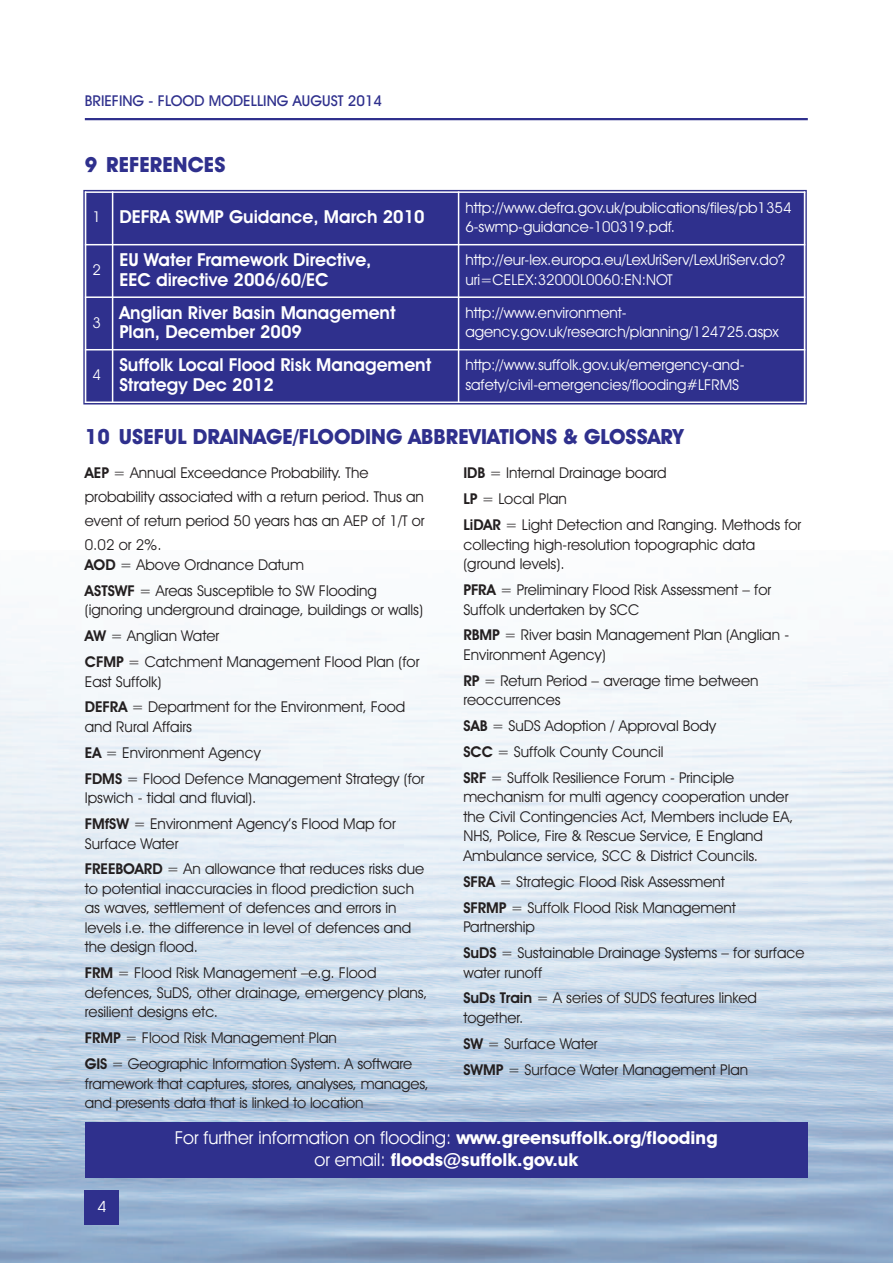
<style>
.page{position:relative;width:893px;height:1263px;background:#fff}
.page>*{position:absolute;margin:0;border:0;box-sizing:border-box;transform-origin:0 0}
.t1{font:700 21px "Avant Garde IT Cby BT";color:#2f308d}
.t2{font:600 18px/19.5px "Avant Garde IT Cby BT";color:#fff}
.t3{font:700 18px/21.6px "Avant Garde IT Cby BT";color:#fff;text-align:center}
.t4{font:15px/26px "Avant Garde IT Cby BT";color:#231f20}
.t5{font:15px/19.5px "Avant Garde IT Cby BT";color:#fff}
.t6{font:500 15px "Avant Garde IT Cby BT";color:#2f308d}
.t7{font:15px "Avant Garde";color:#fff}
.s1{font-weight:400;font-size:15px}
.s2{font-weight:600}
.s3{font-weight:400}
</style>
<div class="page">
<img style="left:0;top:606px;width:892px;height:657px">
<hr style="left:85px;top:118px;width:723px;height:2px;background:#2f308d">
<div style="left:85px;top:1191px;width:34px;height:34px;background:#2f308d"></div>
<div style="left:85px;top:1123px;width:723px;height:55px;background:#2f308d"></div>
<div style="left:85px;top:191px;width:28px;height:54px;background:#2f308d"></div>
<div style="left:113px;top:191px;width:346px;height:54px;background:#2f308d"></div>
<div style="left:459px;top:191px;width:346px;height:54px;background:#2f308d"></div>
<div style="left:85px;top:245px;width:28px;height:52px;background:#2f308d"></div>
<div style="left:113px;top:245px;width:346px;height:52px;background:#2f308d"></div>
<div style="left:459px;top:245px;width:346px;height:52px;background:#2f308d"></div>
<div style="left:85px;top:297px;width:28px;height:53px;background:#2f308d"></div>
<div style="left:113px;top:297px;width:346px;height:53px;background:#2f308d"></div>
<div style="left:459px;top:297px;width:346px;height:53px;background:#2f308d"></div>
<div style="left:85px;top:350px;width:28px;height:53px;background:#2f308d"></div>
<div style="left:113px;top:350px;width:346px;height:53px;background:#2f308d"></div>
<div style="left:459px;top:350px;width:346px;height:53px;background:#2f308d"></div>
<hr style="left:85px;top:191px;width:1px;height:212px;background:#fff">
<hr style="left:112px;top:191px;width:1px;height:212px;background:#fff">
<hr style="left:458px;top:191px;width:1px;height:212px;background:#fff">
<hr style="left:804px;top:191px;width:1px;height:212px;background:#fff">
<hr style="left:85px;top:191px;width:720px;height:2px;background:#fff">
<hr style="left:85px;top:244px;width:720px;height:1px;background:#fff">
<hr style="left:85px;top:296px;width:720px;height:2px;background:#fff">
<hr style="left:85px;top:349px;width:720px;height:1px;background:#fff">
<hr style="left:85px;top:402px;width:720px;height:1px;background:#fff">
<p class="t6" style="left:85px;top:96px;width:299px">BRIEFING - FLOOD MODELLING AUGUST 2014</p>
<h1 class="t1" style="left:85px;top:157px;width:142px">9 REFERENCES</h1>
<p class="t2" style="left:92px;top:209px;width:334px"><span class="s1">1</span> DEFRA SWMP Guidance, March 2010</p>
<p class="t5" style="left:465px;top:199px;width:328px">http://www.defra.gov.uk/publications/files/pb1354<br>6-swmp-guidance-100319.pdf.</p>
<p class="t5" style="left:92px;top:261px;width:10px">2</p>
<p class="t2" style="left:119px;top:252px;width:254px">EU Water Framework Directive,<br>EEC directive 2006/60/EC</p>
<p class="t5" style="left:465px;top:252px;width:321px">http://eur-lex.europa.eu/LexUriServ/LexUriServ.do? uri=CELEX:32000L0060:EN:NOT</p>
<p class="t5" style="left:92px;top:314px;width:10px">3</p>
<p class="t2" style="left:119px;top:304px;width:278px">Anglian River Basin Management<br>Plan, December 2009</p>
<p class="t5" style="left:465px;top:304px;width:315px">http://www.environment&shy;agency.gov.uk/research/planning/124725.aspx</p>
<p class="t5" style="left:92px;top:367px;width:10px">4</p>
<p class="t2" style="left:119px;top:357px;width:313px">Suffolk Local Flood Risk Management<br>Strategy Dec 2012</p>
<p class="t5" style="left:465px;top:357px;width:281px">http://www.suffolk.gov.uk/emergency-and&shy;safety/civil-emergencies/flooding#LFRMS</p>
<h1 class="t1" style="left:85px;top:429px;width:600px">10 USEFUL DRAINAGE/FLOODING ABBREVIATIONS &amp; GLOSSARY</h1>
<p class="t4" style="left:85px;top:463px;width:341px;line-height:24px"><span class="s2">AEP</span> = Annual Exceedance Probability. The probability associated with a return period. Thus an event of return period 50 years has an AEP of 1/T or 0.02 or 2%.</p>
<p class="t4" style="left:85px;top:553px;width:293px"><span class="s2">AOD</span> = Above Ordnance Datum<br><span class="s2">ASTSWF</span> = Areas Susceptible to SW Flooding</p>
<p class="t4" style="left:85px;top:599px;width:340px">(ignoring underground drainage, buildings or walls)<br><span class="s2">AW</span> = Anglian Water<br><span class="s2">CFMP</span> = Catchment Management Flood Plan (for</p>
<p class="t4" style="left:85px;top:670px;width:322px">East Suffolk)<br><span class="s2">DEFRA</span> = Department for the Environment, Food</p>
<p class="t4" style="left:85px;top:715px;width:341px">and Rural Affairs<br><span class="s2">EA</span> = Environment Agency<br><span class="s2">FDMS</span> = Flood Defence Management Strategy (for</p>
<p class="t4" style="left:85px;top:786px;width:312px">Ipswich - tidal and fluvial).<br><span class="s2">FMfSW</span> = Environment Agency’s Flood Map for</p>
<p class="t4" style="left:85px;top:832px;width:341px">Surface Water<br><span class="s2">FREEBOARD</span> = An allowance that reduces risks due</p>
<p class="t4" style="left:85px;top:880px;width:331px;line-height:19.5px">to potential inaccuracies in flood prediction such as waves, settlement of defences and errors in levels i.e. the difference in level of defences and the design flood.</p>
<p class="t4" style="left:85px;top:965px;width:344px;line-height:19.5px"><span class="s2">FRM</span> = Flood Risk Management –e.g. Flood defences, SuDS, other drainage, emergency plans, resilient designs etc.</p>
<p class="t4" style="left:85px;top:1027px;width:329px"><span class="s2">FRMP</span> = Flood Risk Management Plan<br><span class="s2">GIS</span> = Geographic Information System. A software</p>
<p class="t4" style="left:85px;top:1075px;width:345px;line-height:19.5px">framework that captures, stores, analyses, manages, and presents data that is linked to location</p>
<p class="t4" style="left:463px;top:462px;width:339px"><span class="s2">IDB</span> = Internal Drainage board<br><span class="s2">LP</span> = Local Plan<br><span class="s2">LiDAR</span> = Light Detection and Ranging. Methods for</p>
<p class="t4" style="left:463px;top:536px;width:293px;line-height:19.5px">collecting high-resolution topographic data (ground levels).</p>
<p class="t4" style="left:463px;top:582px;width:309px;line-height:19.5px"><span class="s2">PFRA</span> = Preliminary Flood Risk Assessment – for<br>Suffolk undertaken by SCC</p>
<p class="t4" style="left:463px;top:627px;width:327px;line-height:19.5px"><span class="s2">RBMP</span> = River basin Management Plan (Anglian -<br>Environment Agency)</p>
<p class="t4" style="left:463px;top:672px;width:297px;line-height:19.5px"><span class="s2">RP</span> = Return Period – average time between reoccurrences</p>
<p class="t4" style="left:463px;top:714px;width:272px"><span class="s2">SAB</span> = SuDS Adoption / Approval Body<br><span class="s2">SCC</span> = Suffolk County Council<br><span class="s2">SRF</span> = Suffolk Resilience Forum - Principle</p>
<p class="t4" style="left:463px;top:789px;width:331px;line-height:19.5px">mechanism for multi agency cooperation under the Civil Contingencies Act, Members include EA, NHS, Police, Fire &amp; Rescue Service, E England Ambulance service, SCC &amp; District Councils.</p>
<p class="t4" style="left:463px;top:870px;width:274px"><span class="s2">SFRA</span> = Strategic Flood Risk Assessment<br><span class="s2">SFRMP</span> = Suffolk Flood Risk Management</p>
<p class="t4" style="left:463px;top:916px;width:343px">Partnership<br><span class="s2">SuDS</span> = Sustainable Drainage Systems – for surface</p>
<p class="t4" style="left:463px;top:961px;width:295px">water runoff<br><span class="s2">SuDs Train</span> = A series of SUDS features linked</p>
<p class="t4" style="left:463px;top:1006px;width:286px">together.<br><span class="s2">SW</span> = Surface Water<br><span class="s2">SWMP</span> = Surface Water Management Plan</p>
<p class="t7" style="left:98px;top:1201px;width:10px">4</p>
<p class="t3" style="left:175px;top:1129px;width:544px"><span class="s3">For further information on flooding:</span> www.greensuffolk.org/flooding <span class="s3">or email:</span> floods@suffolk.gov.uk</p>
</div>
